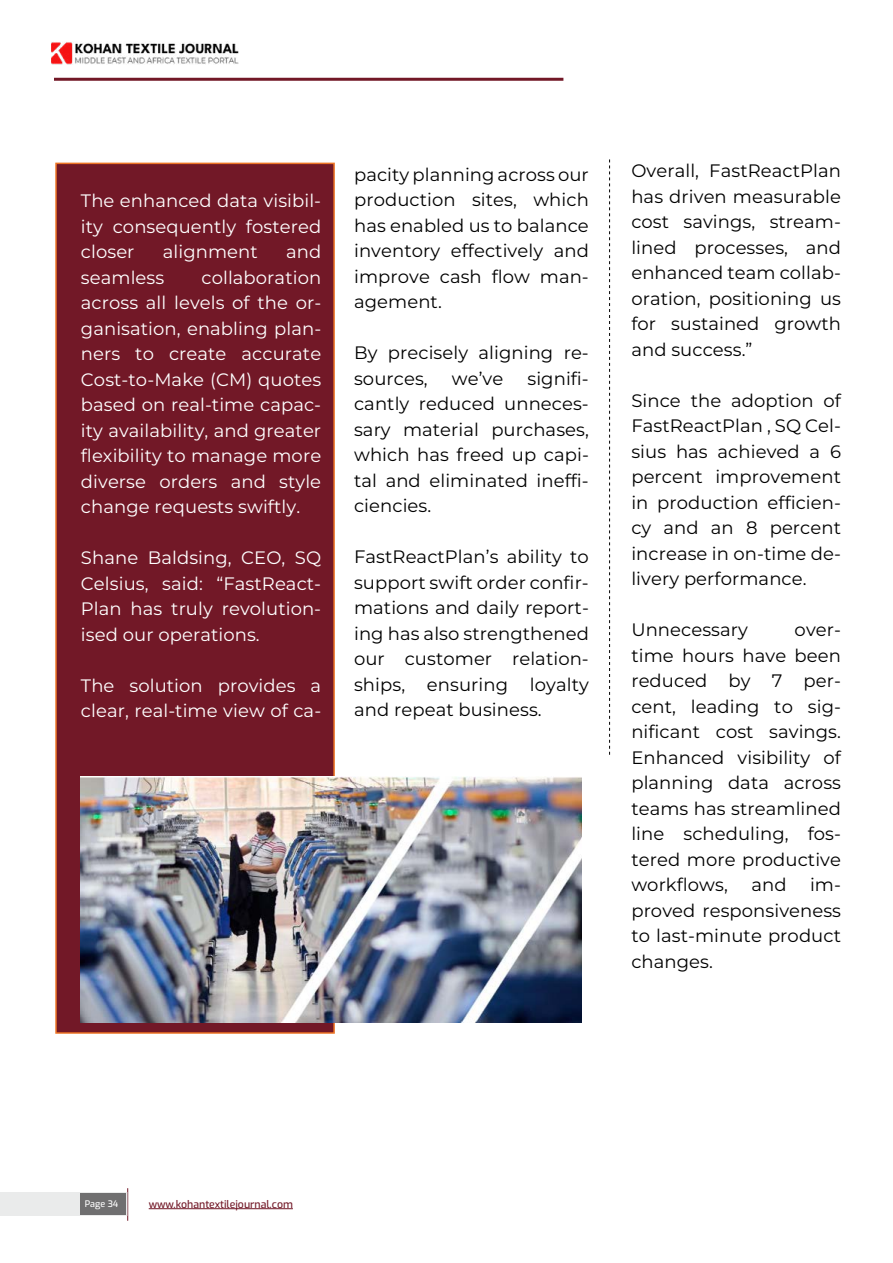
<style>
.page{position:relative;width:893px;height:1263px;background:#fff}
.page>*{position:absolute;margin:0;border:0;box-sizing:border-box;transform-origin:0 0}
.t1{font:100 18px/25.5px "Montserrat";letter-spacing:.005em;color:#000;text-align:justify}
.t2{font:100 18px/25.5px "Montserrat";letter-spacing:.005em;color:#fff;text-align:justify}
.t3{font:100 18px "Montserrat";letter-spacing:.005em;color:#000101}
.t4{font:500 10.5px "Exo";color:#721827}
.t5{font:500 9px "Exo";color:#fff}
</style>
<div class="page">
<hr style="left:54px;top:78px;width:509px;height:3px;background:#721827">
<img style="left:51px;top:41px;width:188px;height:24px">
<hr style="left:149px;top:1208px;width:144px;height:1px;background:#721827">
<hr style="left:127px;top:1188px;width:1px;height:33px;background:#721827">
<div style="left:0;top:1193px;width:128px;height:23px;background:#eaebeb"></div>
<div style="left:80px;top:1194px;width:46px;height:21px;background:#706f70"></div>
<div style="left:55px;top:163px;width:280px;height:871px;background:#721827;border:2px solid #ed7425"></div>
<img style="left:81px;top:777px;width:500px;height:245px">
<svg style="left:609px;top:159px;width:1px;height:596px"></svg>
<p class="t2" style="left:81px;top:187px;width:242px">The enhanced data visibil&shy;ity consequently fostered closer</p>
<p class="t2" style="left:163px;top:238px;width:96px">alignment</p>
<p class="t2" style="left:286px;top:238px;width:37px">and</p>
<p class="t2" style="left:81px;top:264px;width:242px;text-indent:121px">collaboration across all levels of the or&shy;ganisation, enabling plan&shy;ners to create accurate Cost-to-Make (CM) quotes based on real-time capac&shy;ity availability, and greater flexibility to manage more diverse orders and style change requests swiftly.</p>
<p class="t2" style="left:81px;top:544px;width:242px">Shane Baldsing, CEO, SQ Celsius, said: “FastReact-Plan has truly revolution&shy;ised our operations.</p>
<p class="t2" style="left:81px;top:672px;width:242px">The solution provides a clear, real-time view of ca-</p>
<p class="t2" style="left:81px;top:264px;width:85px">seamless</p>
<p class="t3" style="left:354px;top:162px;width:236px">pacity planning across our</p>
<p class="t1" style="left:354px;top:187px;width:236px">production sites, which has enabled us to balance inventory effectively and improve cash flow man&shy;agement.</p>
<p class="t1" style="left:354px;top:340px;width:236px">By precisely aligning re&shy;sources,</p>
<p class="t1" style="left:354px;top:365px;width:236px;text-indent:173px">signifi&shy;cantly reduced unneces&shy;sary material purchases, which has freed up capi&shy;tal and eliminated ineffi&shy;ciencies.</p>
<p class="t1" style="left:354px;top:544px;width:236px">FastReactPlan’s ability to support swift order confir&shy;mations and daily report&shy;ing has also strengthened our customer relation&shy;ships, ensuring loyalty and repeat business.</p>
<p class="t1" style="left:452px;top:365px;width:53px">we’ve</p>
<p class="t1" style="left:631px;top:157px;width:211px">Overall, FastReactPlan has driven measurable cost savings, stream&shy;lined processes, and enhanced team collab&shy;oration, positioning us for sustained growth and success.”</p>
<p class="t1" style="left:631px;top:387px;width:211px">Since the adoption of FastReactPlan , SQ Cel&shy;sius has achieved a 6 percent improvement in production efficien&shy;cy and an 8 percent increase in on-time de&shy;livery performance.</p>
<p class="t1" style="left:631px;top:616px;width:118px">Unnecessary</p>
<p class="t1" style="left:631px;top:616px;width:211px;text-indent:163px">over&shy;time hours have been reduced by 7 per&shy;cent, leading to sig&shy;nificant cost savings.<br>Enhanced visibility of planning data across teams has streamlined line scheduling, fos&shy;tered more productive workflows,</p>
<p class="t1" style="left:631px;top:871px;width:211px;text-indent:179px">im&shy;proved responsiveness to last-minute product changes.</p>
<p class="t1" style="left:751px;top:871px;width:37px">and</p>
<p class="t5" style="left:85px;top:1197px;width:35px">Page 34</p>
<p class="t4" style="left:149px;top:1196px;width:146px">www.kohantextilejournal.com</p>
</div>
